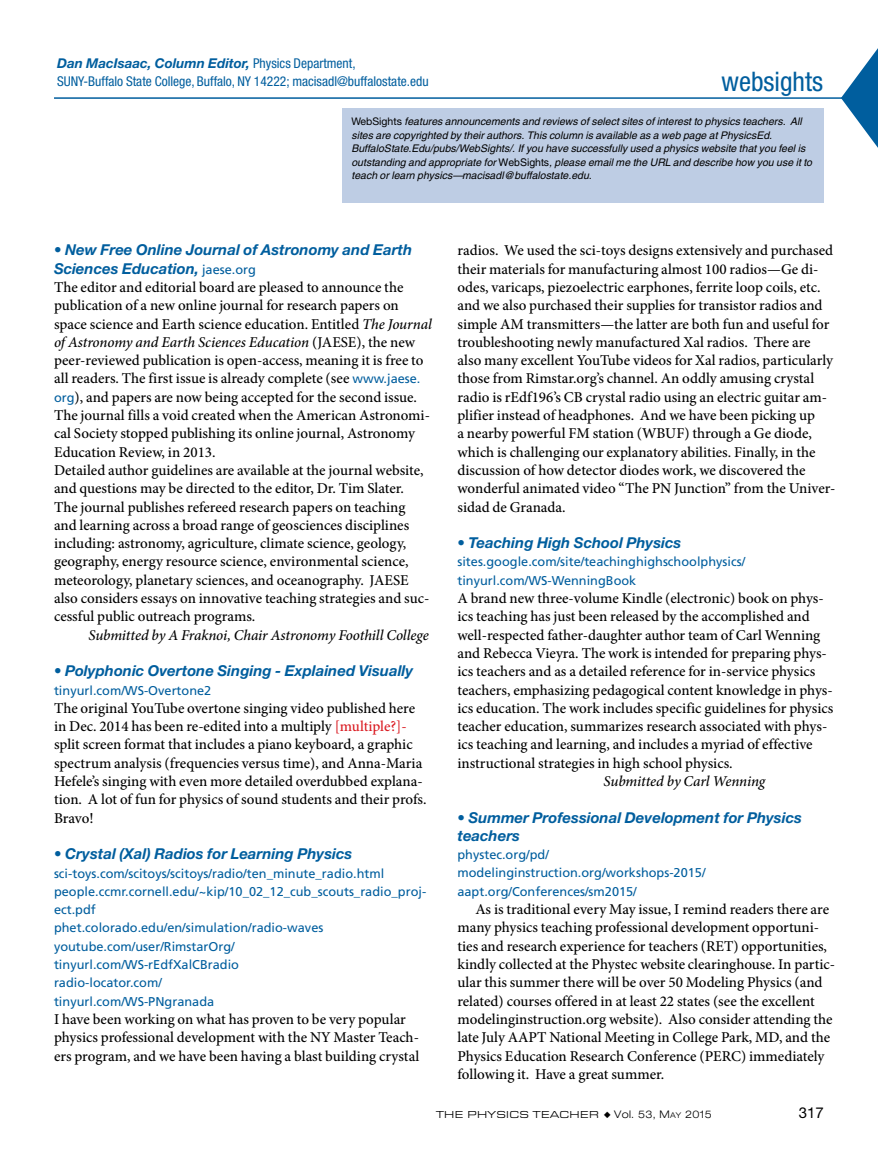
<style>
.page{position:relative;width:878px;height:1161px;background:#fff}
.page>*{position:absolute;margin:0;border:0;box-sizing:border-box;transform-origin:0 0}
.t1{font:condensed 27px "Helvetica Neue LT Std";color:#005e9e}
.t2{font:500 15px/18.3px "Minion Pro";color:#000}
.t3{font:italic 700 15px/18.3px "Helvetica Neue LT Std";color:#005e9e}
.t4{font:italic 500 15px "Minion Pro";letter-spacing:-.01em;color:#000}
.t5{font:15px "Helvetica Neue LT Std";color:#000}
.t6{font:condensed 13.5px/18px "Helvetica Neue LT Std";color:#005e9e}
.t7{font:12.75px/18.3px "Frutiger";color:#005e9e}
.t8{font:italic 10.5px/13.5px "Helvetica";color:#000}
.t9{font:10.5px "Eurostile Extended Roman DTC";letter-spacing:.03em;color:#000}
.s1{font-weight:700;font-style:italic;font-stretch:normal}
.s2{font-family:"Helvetica Neue LT Std";font-style:normal}
.s3{font-style:normal}
.s4{font-family:"Frutiger";font-weight:400;font-style:normal;font-size:12.75px}
.s5{font-style:italic}
.s6{font-family:"Frutiger";font-weight:400;font-size:12.75px;color:#005e9e}
.s7{color:#da1b22}
.s8{font-family:"Helvetica Neue LT Std";font-weight:300;font-stretch:expanded}
.s9{font-family:"Helvetica Neue LT Std";font-weight:300;font-stretch:expanded;font-size:7.8px}
</style>
<div class="page">
<svg style="left:841px;top:48px;width:37px;height:100px"></svg>
<hr style="left:54px;top:97px;width:791px;height:2px;background:#005e9e">
<div style="left:342px;top:108px;width:481px;height:94px;background:#becde4"></div>
<p class="t6" style="left:57px;top:54px;width:373px"><span class="s1">Dan MacIsaac, Column Editor,</span> Physics Department,<br>SUNY-Buffalo State College, Buffalo, NY 14222; macisadl@buffalostate.edu</p>
<h1 class="t1" style="left:721px;top:65px;width:103px">websights</h1>
<p class="t8" style="left:351px;top:115px;width:462px"><span class="s2">WebSights</span> features announcements and reviews of select sites of interest to physics teachers. All sites are copyrighted by their authors. This column is available as a web page at PhysicsEd.<br>BuffaloState.Edu/pubs/WebSights/. If you have successfully used a physics website that you feel is outstanding and appropriate for <span class="s3">WebSights</span>, please email me the URL and describe how you use it to teach or learn physics—macisadl@buffalostate.edu.</p>
<p class="t3" style="left:54px;top:240px;width:360px">• New Free Online Journal of Astronomy and Earth<br>Sciences Education, <span class="s4">jaese.org</span></p>
<p class="t2" style="left:54px;top:278px;width:379px">The editor and editorial board are pleased to announce the publication of a new online journal for research papers on space science and Earth science education. Entitled <span class="s5">The Journal of Astronomy and Earth Sciences Education</span> (JAESE), the new peer-reviewed publication is open-access, meaning it is free to all readers. The first issue is already complete (see <span class="s6">www.jaese. org</span>), and papers are now being accepted for the second issue.<br>The journal fills a void created when the American Astronomi&shy;cal Society stopped publishing its online journal, Astronomy Education Review, in 2013.<br>Detailed author guidelines are available at the journal website, and questions may be directed to the editor, Dr. Tim Slater.<br>The journal publishes refereed research papers on teaching and learning across a broad range of geosciences disciplines including: astronomy, agriculture, climate science, geology, geography, energy resource science, environmental science, meteorology, planetary sciences, and oceanography. JAESE also considers essays on innovative teaching strategies and suc&shy;cessful public outreach programs.</p>
<p class="t4" style="left:88px;top:624px;width:342px">Submitted by A Fraknoi, Chair Astronomy Foothill College</p>
<p class="t3" style="left:54px;top:661px;width:361px">• Polyphonic Overtone Singing - Explained Visually</p>
<p class="t7" style="left:54px;top:681px;width:159px">tinyurl.com/WS-Overtone2</p>
<p class="t2" style="left:54px;top:699px;width:374px">The original YouTube overtone singing video published here in Dec. 2014 has been re-edited into a multiply <span class="s7">[multiple?]- </span>split screen format that includes a piano keyboard, a graphic spectrum analysis (frequencies versus time), and Anna-Maria Hefele’s singing with even more detailed overdubbed explana&shy;tion. A lot of fun for physics of sound students and their profs.<br>Bravo!</p>
<p class="t3" style="left:54px;top:844px;width:299px">• Crystal (Xal) Radios for Learning Physics</p>
<p class="t7" style="left:54px;top:864px;width:374px">sci-toys.com/scitoys/scitoys/radio/ten_minute_radio.html people.ccmr.cornell.edu/~kip/10_02_12_cub_scouts_radio_proj&shy;ect.pdf<br>phet.colorado.edu/en/simulation/radio-waves youtube.com/user/RimstarOrg/<br>tinyurl.com/WS-rEdfXalCBradio<br>radio-locator.com/<br>tinyurl.com/WS-PNgranada</p>
<p class="t2" style="left:54px;top:1010px;width:367px">I have been working on what has proven to be very popular physics professional development with the NY Master Teach&shy;ers program, and we have been having a blast building crystal</p>
<p class="t2" style="left:457px;top:241px;width:379px">radios. We used the sci-toys designs extensively and purchased their materials for manufacturing almost 100 radios—Ge di&shy;odes, varicaps, piezoelectric earphones, ferrite loop coils, etc. and we also purchased their supplies for transistor radios and simple AM transmitters—the latter are both fun and useful for troubleshooting newly manufactured Xal radios. There are also many excellent YouTube videos for Xal radios, particularly those from Rimstar.org’s channel. An oddly amusing crystal radio is rEdf196’s CB crystal radio using an electric guitar am&shy;plifier instead of headphones. And we have been picking up<br>a nearby powerful FM station (WBUF) through a Ge diode, which is challenging our explanatory abilities. Finally, in the discussion of how detector diodes work, we discovered the wonderful animated video “The PN Junction” from the Univer&shy;sidad de Granada.</p>
<p class="t3" style="left:457px;top:533px;width:225px">• Teaching High School Physics</p>
<p class="t7" style="left:457px;top:553px;width:289px">sites.google.com/site/teachinghighschoolphysics/ tinyurl.com/WS-WenningBook</p>
<p class="t2" style="left:457px;top:589px;width:377px">A brand new three-volume Kindle (electronic) book on phys&shy;ics teaching has just been released by the accomplished and well-respected father-daughter author team of Carl Wenning and Rebecca Vieyra. The work is intended for preparing phys&shy;ics teachers and as a detailed reference for in-service physics teachers, emphasizing pedagogical content knowledge in phys&shy;ics education. The work includes specific guidelines for physics teacher education, summarizes research associated with phys&shy;ics teaching and learning, and includes a myriad of effective instructional strategies in high school physics.</p>
<p class="t4" style="left:603px;top:771px;width:163px">Submitted by Carl Wenning</p>
<p class="t3" style="left:457px;top:808px;width:346px">• Summer Professional Development for Physics teachers</p>
<p class="t7" style="left:457px;top:846px;width:249px">phystec.org/pd/ modelinginstruction.org/workshops-2015/ aapt.org/Conferences/sm2015/</p>
<p class="t2" style="left:457px;top:900px;width:379px;text-indent:18px">As is traditional every May issue, I remind readers there are many physics teaching professional development opportuni&shy;ties and research experience for teachers (RET) opportunities, kindly collected at the Phystec website clearinghouse. In partic&shy;ular this summer there will be over 50 Modeling Physics (and related) courses offered in at least 22 states (see the excellent modelinginstruction.org website). Also consider attending the late July AAPT National Meeting in College Park, MD, and the Physics Education Research Conference (PERC) immediately following it. Have a great summer.</p>
<p class="t9" style="left:436px;top:1109px;width:277px">THE PHYSICS TEACHER ◆ <span class="s8">V</span><span class="s8">ol.</span> <span class="s8">53, M</span><span class="s9">ay</span> <span class="s8">2</span><span class="s8">015</span></p>
<p class="t5" style="left:798px;top:1103px;width:27px">317</p>
</div>
